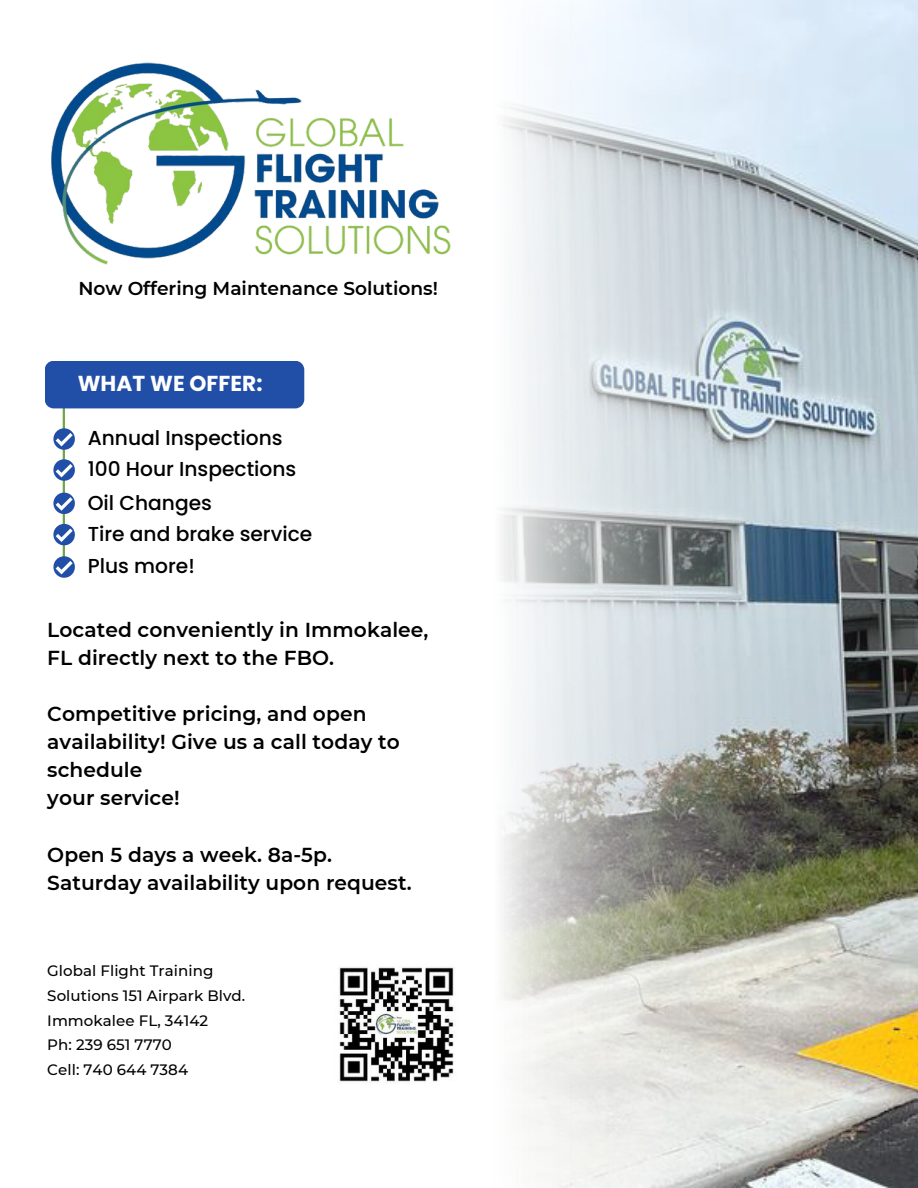
<style>
.page{position:relative;width:918px;height:1188px;background:#fff}
.page>*{position:absolute;margin:0;border:0;box-sizing:border-box;transform-origin:0 0}
.t1{font:700 21.6px "Poppins";letter-spacing:.005em;color:#fff}
.t2{font:600 20.25px/28.2px "Montserrat";letter-spacing:.005em;color:#000}
.t3{font:500 20.25px "Poppins";color:#000}
.t4{font:600 18.6px "Montserrat";color:#000}
.t5{font:500 15px/24.8px "Montserrat";letter-spacing:.005em;color:#000}
</style>
<div class="page">
<img style="left:339px;top:967px;width:115px;height:115px">
<img style="left:502px;top:0;width:416px;height:1188px">
<hr style="left:63px;top:377px;width:2px;height:190px;background:#6fa543">
<svg style="left:53px;top:428px;width:22px;height:22px"></svg>
<svg style="left:53px;top:459px;width:22px;height:22px"></svg>
<svg style="left:53px;top:493px;width:22px;height:21px"></svg>
<svg style="left:53px;top:524px;width:22px;height:21px"></svg>
<svg style="left:53px;top:556px;width:22px;height:22px"></svg>
<div style="left:45px;top:361px;width:259px;height:47px;background:#214ea6;border-radius:9px"></div>
<img style="left:51px;top:62px;width:400px;height:203px">
<h3 class="t4" style="left:78px;top:277px;width:361px">Now Offering Maintenance Solutions!</h3>
<p class="t1" style="left:78px;top:368px;width:186px">WHAT WE OFFER:</p>
<h2 class="t3" style="left:88px;top:424px;width:196px">Annual Inspections</h2>
<p class="t3" style="left:88px;top:455px;width:210px">100 Hour Inspections</p>
<h2 class="t3" style="left:88px;top:488px;width:126px">Oil Changes</h2>
<p class="t3" style="left:88px;top:520px;width:226px">Tire and brake service</p>
<h2 class="t3" style="left:88px;top:552px;width:109px">Plus more!</h2>
<h2 class="t2" style="left:47px;top:615px;width:383px">Located conveniently in Immokalee,<br>FL directly next to the FBO.</h2>
<h2 class="t2" style="left:47px;top:700px;width:354px">Competitive pricing, and open availability! Give us a call today to schedule<br>your service!</h2>
<h2 class="t2" style="left:47px;top:840px;width:366px">Open 5 days a week. 8a-5p.<br>Saturday availability upon request.</h2>
<h1 class="t5" style="left:47px;top:958px;width:200px">Global Flight Training<br>Solutions 151 Airpark Blvd.</h1>
<h2 class="t5" style="left:47px;top:1008px;width:162px">Immokalee FL, 34142</h2>
<p class="t5" style="left:47px;top:1033px;width:126px">Ph: 239 651 7770</p>
<h2 class="t5" style="left:47px;top:1057px;width:142px">Cell: 740 644 7384</h2>
</div>
